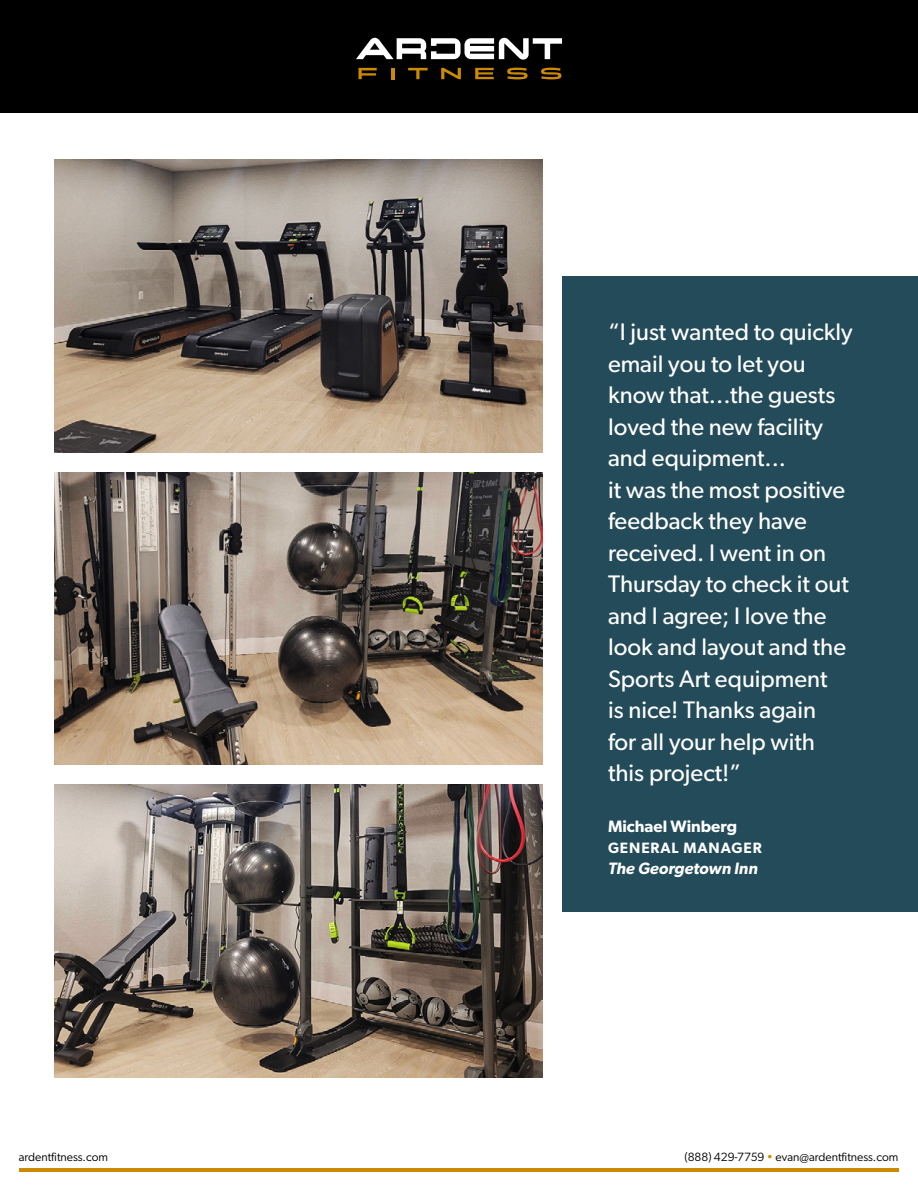
<style>
.page{position:relative;width:918px;height:1188px;background:#fff}
.page>*{position:absolute;margin:0;border:0;box-sizing:border-box;transform-origin:0 0}
.t1{font:24px/31.5px "Gibson";color:#fff}
.t2{font:italic 600 16.5px "Gibson";color:#fff}
.t3{font:600 16.5px "Gibson";color:#fff}
.t4{font:600 15px "Gibson";letter-spacing:.06em;color:#fff}
.t5{font:12px "Gibson";color:#000}
.s1{color:#cc8a00}
</style>
<div class="page">
<div style="left:0;top:0;width:918px;height:112px;background:#000"></div>
<svg style="left:359px;top:68px;width:18px;height:11px"></svg>
<svg style="left:391px;top:68px;width:3px;height:11px"></svg>
<svg style="left:408px;top:68px;width:20px;height:11px"></svg>
<svg style="left:441px;top:68px;width:20px;height:11px"></svg>
<svg style="left:475px;top:68px;width:19px;height:11px"></svg>
<svg style="left:507px;top:68px;width:21px;height:11px"></svg>
<svg style="left:541px;top:68px;width:20px;height:11px"></svg>
<svg style="left:356px;top:38px;width:206px;height:22px"></svg>
<hr style="left:19px;top:1168px;width:879px;height:3px;background:#cc8a00">
<img style="left:54px;top:159px;width:489px;height:293px">
<img style="left:54px;top:472px;width:489px;height:293px">
<img style="left:54px;top:785px;width:489px;height:293px">
<div style="left:563px;top:276px;width:355px;height:636px;background:#244b59"></div>
<p class="t1" style="left:608px;top:316px;width:246px">“I just wanted to quickly email you to let you know that...the guests loved the new facility and equipment...<br>it was the most positive feedback they have received. I went in on<br>Thursday to check it out and I agree; I love the look and layout and the<br>Sports Art equipment<br>is nice! Thanks again<br>for all your help with this project!”</p>
<p class="t3" style="left:608px;top:817px;width:131px">Michael Winberg</p>
<p class="t4" style="left:608px;top:839px;width:155px">GENERAL MANAGER</p>
<p class="t2" style="left:608px;top:859px;width:151px">The Georgetown Inn</p>
<p class="t5" style="left:19px;top:1150px;width:91px">ardentfitness.com</p>
<p class="t5" style="left:685px;top:1150px;width:215px">(888) 429-7759 <span class="s1">•</span> evan@ardentfitness.com</p>
</div>
